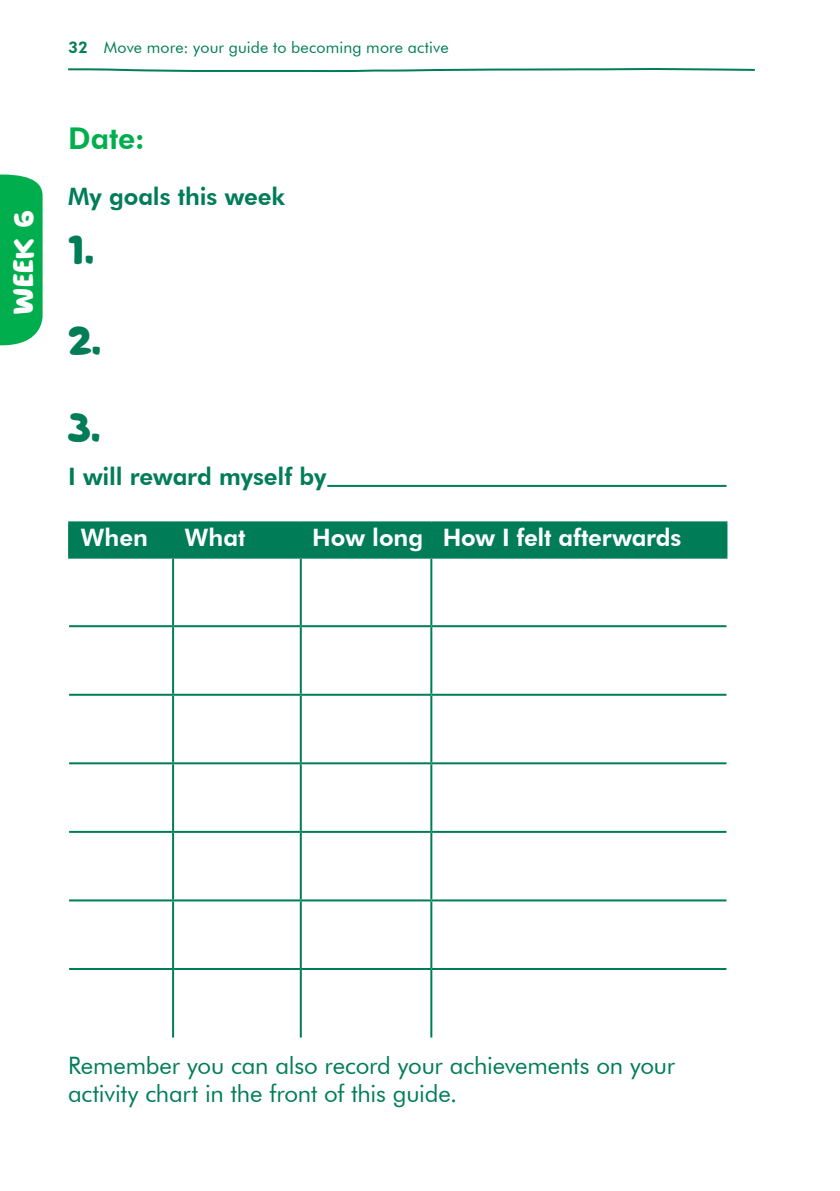
<style>
.page{position:relative;width:840px;height:1191px;background:#fff}
.page>*{position:absolute;margin:0;border:0;box-sizing:border-box;transform-origin:0 0}
.t1{font:40px/86.2px "Macmillan Headline";color:#007d57}
.t2{font:800 30px "Futura BT";color:#00ae4d}
.t3{font:28px "Macmillan Headline";color:#fff}
.t4{font:24px/28px "Futura BT";letter-spacing:-.005em;color:#007d57}
.t5{font:800 24px "Futura BT";letter-spacing:-.005em;color:#007d57}
.t6{font:800 24px "Futura BT";letter-spacing:-.005em;color:#fff}
.t7{font:16px "Futura BT";letter-spacing:.01em;color:#007d57}
.s1{font-weight:800}
</style>
<div class="page">
<svg style="left:68px;top:68px;width:687px;height:5px"></svg>
<svg style="left:0;top:174px;width:43px;height:171px;background:#0fb358"></svg>
<div style="left:70px;top:523px;width:655px;height:33px;background:#007d57"></div>
<hr style="left:68px;top:521px;width:105px;height:2px;background:#007d57">
<hr style="left:68px;top:523px;width:2px;height:33px;background:#007d57">
<hr style="left:173px;top:521px;width:127px;height:2px;background:#007d57">
<hr style="left:172px;top:523px;width:2px;height:33px;background:#007d57">
<hr style="left:300px;top:521px;width:131px;height:2px;background:#007d57">
<hr style="left:299px;top:523px;width:2px;height:33px;background:#007d57">
<hr style="left:431px;top:521px;width:296px;height:2px;background:#007d57">
<hr style="left:430px;top:523px;width:2px;height:33px;background:#007d57">
<hr style="left:725px;top:523px;width:2px;height:33px;background:#007d57">
<hr style="left:172px;top:970px;width:2px;height:67px;background:#007d57">
<hr style="left:299px;top:970px;width:2px;height:67px;background:#007d57">
<hr style="left:430px;top:970px;width:2px;height:67px;background:#007d57">
<hr style="left:68px;top:556px;width:105px;height:2px;background:#007d57">
<hr style="left:173px;top:556px;width:127px;height:2px;background:#007d57">
<hr style="left:172px;top:558px;width:2px;height:67px;background:#007d57">
<hr style="left:300px;top:556px;width:131px;height:2px;background:#007d57">
<hr style="left:299px;top:558px;width:2px;height:67px;background:#007d57">
<hr style="left:431px;top:556px;width:296px;height:2px;background:#007d57">
<hr style="left:430px;top:558px;width:2px;height:67px;background:#007d57">
<hr style="left:69px;top:625px;width:104px;height:2px;background:#007d57">
<hr style="left:173px;top:625px;width:127px;height:2px;background:#007d57">
<hr style="left:172px;top:627px;width:2px;height:67px;background:#007d57">
<hr style="left:300px;top:625px;width:131px;height:2px;background:#007d57">
<hr style="left:299px;top:627px;width:2px;height:67px;background:#007d57">
<hr style="left:431px;top:625px;width:295px;height:2px;background:#007d57">
<hr style="left:430px;top:627px;width:2px;height:67px;background:#007d57">
<hr style="left:69px;top:694px;width:104px;height:2px;background:#007d57">
<hr style="left:173px;top:694px;width:127px;height:2px;background:#007d57">
<hr style="left:172px;top:696px;width:2px;height:66px;background:#007d57">
<hr style="left:300px;top:694px;width:131px;height:2px;background:#007d57">
<hr style="left:299px;top:696px;width:2px;height:66px;background:#007d57">
<hr style="left:431px;top:694px;width:295px;height:2px;background:#007d57">
<hr style="left:430px;top:696px;width:2px;height:66px;background:#007d57">
<hr style="left:69px;top:762px;width:104px;height:2px;background:#007d57">
<hr style="left:173px;top:762px;width:127px;height:2px;background:#007d57">
<hr style="left:172px;top:764px;width:2px;height:67px;background:#007d57">
<hr style="left:300px;top:762px;width:131px;height:2px;background:#007d57">
<hr style="left:299px;top:764px;width:2px;height:67px;background:#007d57">
<hr style="left:431px;top:762px;width:295px;height:2px;background:#007d57">
<hr style="left:430px;top:764px;width:2px;height:67px;background:#007d57">
<hr style="left:69px;top:831px;width:104px;height:2px;background:#007d57">
<hr style="left:173px;top:831px;width:127px;height:2px;background:#007d57">
<hr style="left:172px;top:833px;width:2px;height:66px;background:#007d57">
<hr style="left:300px;top:831px;width:131px;height:2px;background:#007d57">
<hr style="left:299px;top:833px;width:2px;height:66px;background:#007d57">
<hr style="left:431px;top:831px;width:295px;height:2px;background:#007d57">
<hr style="left:430px;top:833px;width:2px;height:66px;background:#007d57">
<hr style="left:69px;top:899px;width:104px;height:2px;background:#007d57">
<hr style="left:173px;top:899px;width:127px;height:2px;background:#007d57">
<hr style="left:172px;top:901px;width:2px;height:67px;background:#007d57">
<hr style="left:300px;top:899px;width:131px;height:2px;background:#007d57">
<hr style="left:299px;top:901px;width:2px;height:67px;background:#007d57">
<hr style="left:431px;top:899px;width:295px;height:2px;background:#007d57">
<hr style="left:430px;top:901px;width:2px;height:67px;background:#007d57">
<hr style="left:69px;top:968px;width:104px;height:2px;background:#007d57">
<hr style="left:173px;top:968px;width:127px;height:2px;background:#007d57">
<hr style="left:300px;top:968px;width:131px;height:2px;background:#007d57">
<hr style="left:431px;top:968px;width:295px;height:2px;background:#007d57">
<hr style="left:327px;top:485px;width:399px;height:2px;background:#007d57">
<p class="t3" style="left:7px;top:314px;width:105px;rotate:-90deg">WEEK 6</p>
<p class="t7" style="left:68px;top:38px;width:382px"><span class="s1">32</span> Move more: your guide to becoming more active</p>
<p class="t2" style="left:68px;top:120px;width:78px">Date:</p>
<p class="t5" style="left:68px;top:182px;width:218px">My goals this week</p>
<p class="t1" style="left:68px;top:207px;width:27px">1.</p>
<p class="t1" style="left:68px;top:298px;width:34px">2.<br>3.</p>
<p class="t5" style="left:68px;top:462px;width:260px">I will reward myself by</p>
<p class="t6" style="left:80px;top:523px;width:69px">When</p>
<p class="t6" style="left:184px;top:523px;width:63px">What</p>
<p class="t6" style="left:312px;top:523px;width:370px">How long How I felt afterwards</p>
<p class="t4" style="left:68px;top:1050px;width:608px">Remember you can also record your achievements on your activity chart in the front of this guide.</p>
</div>
